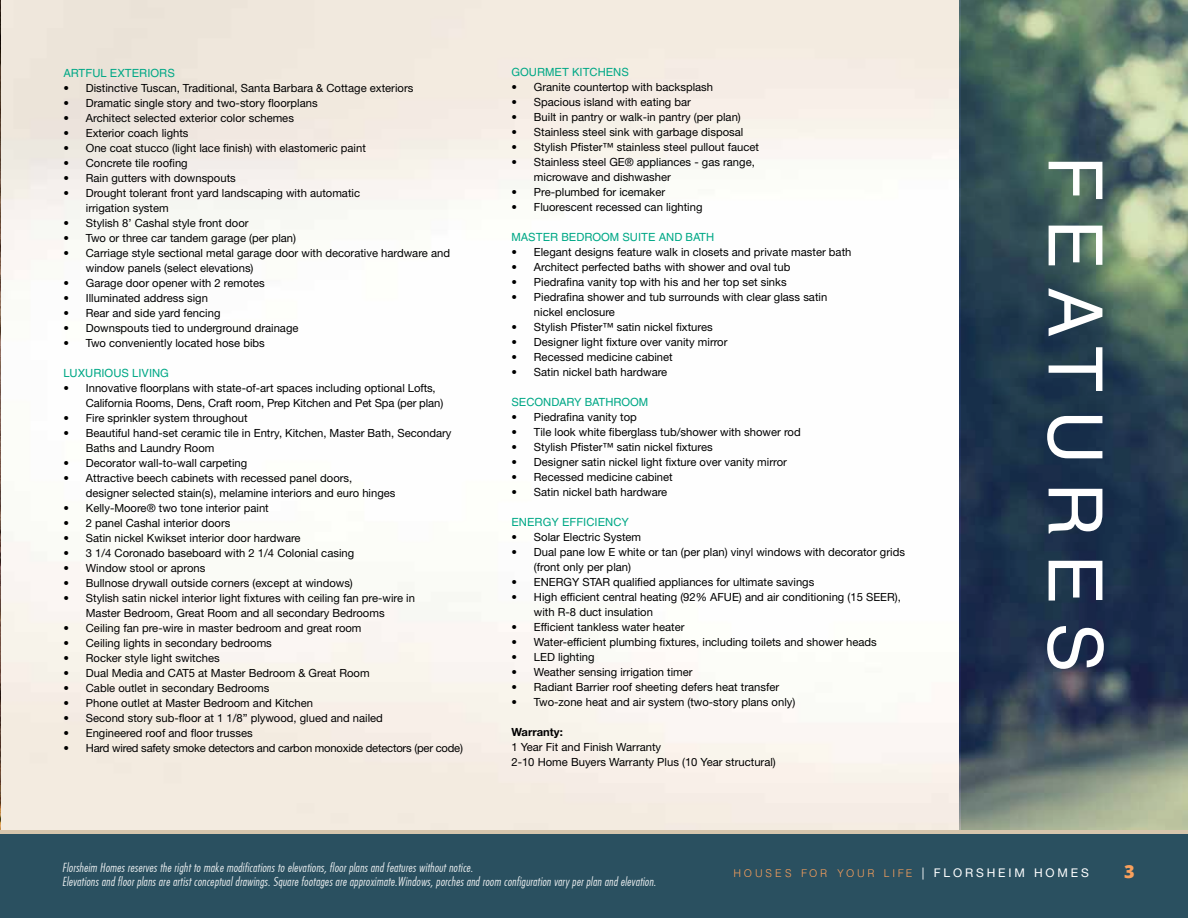
<style>
.page{position:relative;width:1188px;height:918px;background:#fff}
.page>*{position:absolute;margin:0;border:0;box-sizing:border-box;transform-origin:0 0}
.t1{font:75px "Helvetica LT";letter-spacing:.24em;color:#fff}
.t2{font:800 18px "Open Sans";color:#f9a05c}
.t3{font:12px/14.4px "Futura Lt Cn BT Italic";letter-spacing:.02em;color:#fff}
.t4{font:12px "Helvetica Light";letter-spacing:.24em;color:#f9a05c}
.t5{font:11.25px/15px "Helvetica Neue LT Std";color:#000}
.t6{font:11.25px "Helvetica LT";color:#00a886}
.t7{font:11.25px "Helvetica Neue LT Std";letter-spacing:-.02em;color:#000}
.t8{font:700 11.25px "Helvetica Neue LT Std";color:#000}
.s1{font-family:"Helvetica Neue LT Std";color:#fff}
</style>
<div class="page">
<div style="left:0;top:833px;width:1188px;height:85px;background:#2a5060"></div>
<img style="left:1px;top:0;width:960px;height:830px">
<hr style="left:0;top:0;width:1px;height:833px;background:#a0c88e">
<svg style="left:961px;top:0;width:227px;height:830px;background:#42585e"></svg>
<hr style="left:0;top:830px;width:1188px;height:4px;background:#d5c5ac">
<p class="t6" style="left:63px;top:66px;width:113px">ARTFUL EXTERIORS</p>
<p class="t5" style="left:63px;top:80px;width:352px">• Distinctive Tuscan, Traditional, Santa Barbara &amp; Cottage exteriors</p>
<p class="t5" style="left:63px;top:95px;width:256px">• Dramatic single story and two-story floorplans</p>
<p class="t5" style="left:63px;top:110px;width:232px">• Architect selected exterior color schemes</p>
<p class="t5" style="left:63px;top:125px;width:127px">• Exterior coach lights</p>
<p class="t5" style="left:63px;top:140px;width:304px">• One coat stucco (light lace finish) with elastomeric paint</p>
<p class="t5" style="left:63px;top:155px;width:126px">• Concrete tile roofing</p>
<p class="t5" style="left:63px;top:170px;width:174px">• Rain gutters with downspouts</p>
<p class="t5" style="left:86px;top:185px;width:276px;text-indent:-22px">• Drought tolerant front yard landscaping with automatic irrigation system</p>
<p class="t5" style="left:63px;top:215px;width:187px">• Stylish 8’ Cashal style front door</p>
<p class="t5" style="left:63px;top:230px;width:234px">• Two or three car tandem garage (per plan)</p>
<p class="t5" style="left:86px;top:245px;width:366px;text-indent:-22px">• Carriage style sectional metal garage door with decorative hardware and window panels (select elevations)</p>
<p class="t5" style="left:63px;top:275px;width:203px">• Garage door opener with 2 remotes</p>
<p class="t5" style="left:63px;top:290px;width:146px">• Illuminated address sign</p>
<p class="t5" style="left:63px;top:305px;width:159px">• Rear and side yard fencing</p>
<p class="t5" style="left:63px;top:320px;width:237px">• Downspouts tied to underground drainage</p>
<p class="t5" style="left:63px;top:335px;width:203px">• Two conveniently located hose bibs</p>
<p class="t6" style="left:63px;top:366px;width:107px">LUXURIOUS LIVING</p>
<p class="t5" style="left:86px;top:380px;width:359px;text-indent:-22px">• Innovative floorplans with state-of-art spaces including optional Lofts,<br>California Rooms, Dens, Craft room, Prep Kitchen and Pet Spa (per plan)</p>
<p class="t5" style="left:63px;top:410px;width:186px">• Fire sprinkler system throughout</p>
<p class="t5" style="left:86px;top:425px;width:367px;text-indent:-22px">• Beautiful hand-set ceramic tile in Entry, Kitchen, Master Bath, Secondary<br>Baths and Laundry Room</p>
<p class="t5" style="left:63px;top:455px;width:185px">• Decorator wall-to-wall carpeting</p>
<p class="t5" style="left:86px;top:470px;width:311px;text-indent:-22px">• Attractive beech cabinets with recessed panel doors, designer selected stain(s), melamine interiors and euro hinges</p>
<p class="t5" style="left:63px;top:500px;width:207px">• Kelly-Moore® two tone interior paint</p>
<p class="t5" style="left:63px;top:515px;width:169px">• 2 panel Cashal interior doors</p>
<p class="t5" style="left:63px;top:530px;width:239px">• Satin nickel Kwikset interior door hardware</p>
<p class="t5" style="left:63px;top:545px;width:292px">• 3 1/4 Coronado baseboard with 2 1/4 Colonial casing</p>
<p class="t5" style="left:63px;top:560px;width:144px">• Window stool or aprons</p>
<p class="t5" style="left:63px;top:575px;width:291px">• Bullnose drywall outside corners (except at windows)</p>
<p class="t5" style="left:86px;top:590px;width:331px;text-indent:-22px">• Stylish satin nickel interior light fixtures with ceiling fan pre-wire in<br>Master Bedroom, Great Room and all secondary Bedrooms</p>
<p class="t5" style="left:63px;top:620px;width:300px">• Ceiling fan pre-wire in master bedroom and great room</p>
<p class="t5" style="left:63px;top:635px;width:210px">• Ceiling lights in secondary bedrooms</p>
<p class="t5" style="left:63px;top:650px;width:158px">• Rocker style light switches</p>
<p class="t5" style="left:63px;top:665px;width:308px">• Dual Media and CAT5 at Master Bedroom &amp; Great Room</p>
<p class="t5" style="left:63px;top:680px;width:208px">• Cable outlet in secondary Bedrooms</p>
<p class="t5" style="left:63px;top:695px;width:251px">• Phone outlet at Master Bedroom and Kitchen</p>
<p class="t5" style="left:63px;top:710px;width:321px">• Second story sub-floor at 1 1/8” plywood, glued and nailed</p>
<p class="t5" style="left:63px;top:725px;width:191px">• Engineered roof and floor trusses</p>
<p class="t7" style="left:63px;top:741px;width:401px">• Hard wired safety smoke detectors and carbon monoxide detectors (per code)</p>
<p class="t6" style="left:511px;top:66px;width:119px">GOURMET KITCHENS</p>
<p class="t5" style="left:511px;top:80px;width:203px">• Granite countertop with backsplash</p>
<p class="t5" style="left:511px;top:95px;width:181px">• Spacious island with eating bar</p>
<p class="t5" style="left:511px;top:110px;width:231px">• Built in pantry or walk-in pantry (per plan)</p>
<p class="t5" style="left:511px;top:125px;width:233px">• Stainless steel sink with garbage disposal</p>
<p class="t5" style="left:511px;top:140px;width:249px">• Stylish Pfister™ stainless steel pullout faucet</p>
<p class="t5" style="left:534px;top:155px;width:222px;text-indent:-22px">• Stainless steel GE® appliances - gas range, microwave and dishwasher</p>
<p class="t5" style="left:511px;top:185px;width:155px">• Pre-plumbed for icemaker</p>
<p class="t5" style="left:511px;top:200px;width:193px">• Fluorescent recessed can lighting</p>
<p class="t6" style="left:511px;top:231px;width:204px">MASTER BEDROOM SUITE AND BATH</p>
<p class="t5" style="left:511px;top:245px;width:342px">• Elegant designs feature walk in closets and private master bath</p>
<p class="t5" style="left:511px;top:260px;width:280px">• Architect perfected baths with shower and oval tub</p>
<p class="t5" style="left:511px;top:275px;width:277px">• Piedrafina vanity top with his and her top set sinks</p>
<p class="t5" style="left:534px;top:290px;width:295px;text-indent:-22px">• Piedrafina shower and tub surrounds with clear glass satin nickel enclosure</p>
<p class="t5" style="left:511px;top:320px;width:203px">• Stylish Pfister™ satin nickel fixtures</p>
<p class="t5" style="left:511px;top:335px;width:218px">• Designer light fixture over vanity mirror</p>
<p class="t5" style="left:511px;top:350px;width:163px">• Recessed medicine cabinet</p>
<p class="t5" style="left:511px;top:365px;width:157px">• Satin nickel bath hardware</p>
<p class="t6" style="left:511px;top:396px;width:138px">SECONDARY BATHROOM</p>
<p class="t5" style="left:511px;top:410px;width:127px">• Piedrafina vanity top</p>
<p class="t5" style="left:511px;top:425px;width:291px">• Tile look white fiberglass tub/shower with shower rod</p>
<p class="t5" style="left:511px;top:440px;width:203px">• Stylish Pfister™ satin nickel fixtures</p>
<p class="t5" style="left:511px;top:455px;width:277px">• Designer satin nickel light fixture over vanity mirror</p>
<p class="t5" style="left:511px;top:470px;width:163px">• Recessed medicine cabinet</p>
<p class="t5" style="left:511px;top:485px;width:157px">• Satin nickel bath hardware</p>
<p class="t6" style="left:511px;top:516px;width:119px">ENERGY EFFICIENCY</p>
<p class="t5" style="left:511px;top:530px;width:131px">• Solar Electric System</p>
<p class="t5" style="left:534px;top:545px;width:373px;text-indent:-22px">• Dual pane low E white or tan (per plan) vinyl windows with decorator grids (front only per plan)</p>
<p class="t5" style="left:511px;top:575px;width:304px">• ENERGY STAR qualified appliances for ultimate savings</p>
<p class="t5" style="left:534px;top:590px;width:368px;text-indent:-22px">• High efficient central heating (92% AFUE) and air conditioning (15 SEER), with R-8 duct insulation</p>
<p class="t5" style="left:511px;top:620px;width:175px">• Efficient tankless water heater</p>
<p class="t5" style="left:511px;top:635px;width:367px">• Water-efficient plumbing fixtures, including toilets and shower heads</p>
<p class="t5" style="left:511px;top:650px;width:85px">• LED lighting</p>
<p class="t5" style="left:511px;top:665px;width:183px">• Weather sensing irrigation timer</p>
<p class="t5" style="left:511px;top:680px;width:269px">• Radiant Barrier roof sheeting defers heat transfer</p>
<p class="t5" style="left:511px;top:695px;width:285px">• Two-zone heat and air system (two-story plans only)</p>
<p class="t8" style="left:511px;top:725px;width:53px">Warranty:</p>
<p class="t5" style="left:511px;top:740px;width:266px">1 Year Fit and Finish Warranty<br>2-10 Home Buyers Warranty Plus (10 Year structural)</p>
<h1 class="t1" style="left:1118px;top:155px;width:519px;rotate:90deg">FEATURES</h1>
<p class="t3" style="left:62px;top:860px;width:596px">Florsheim Homes reserves the right to make modifications to elevations, floor plans and features without notice.<br>Elevations and floor plans are artist conceptual drawings. Square footages are approximate.Windows, porches and room configuration vary per plan and elevation.</p>
<p class="t4" style="left:734px;top:868px;width:357px">HOUSES FOR YOUR LIFE <span class="s1">| FLORSHEIM HOMES</span></p>
<h2 class="t2" style="left:1124px;top:858px;width:12px">3</h2>
</div>
